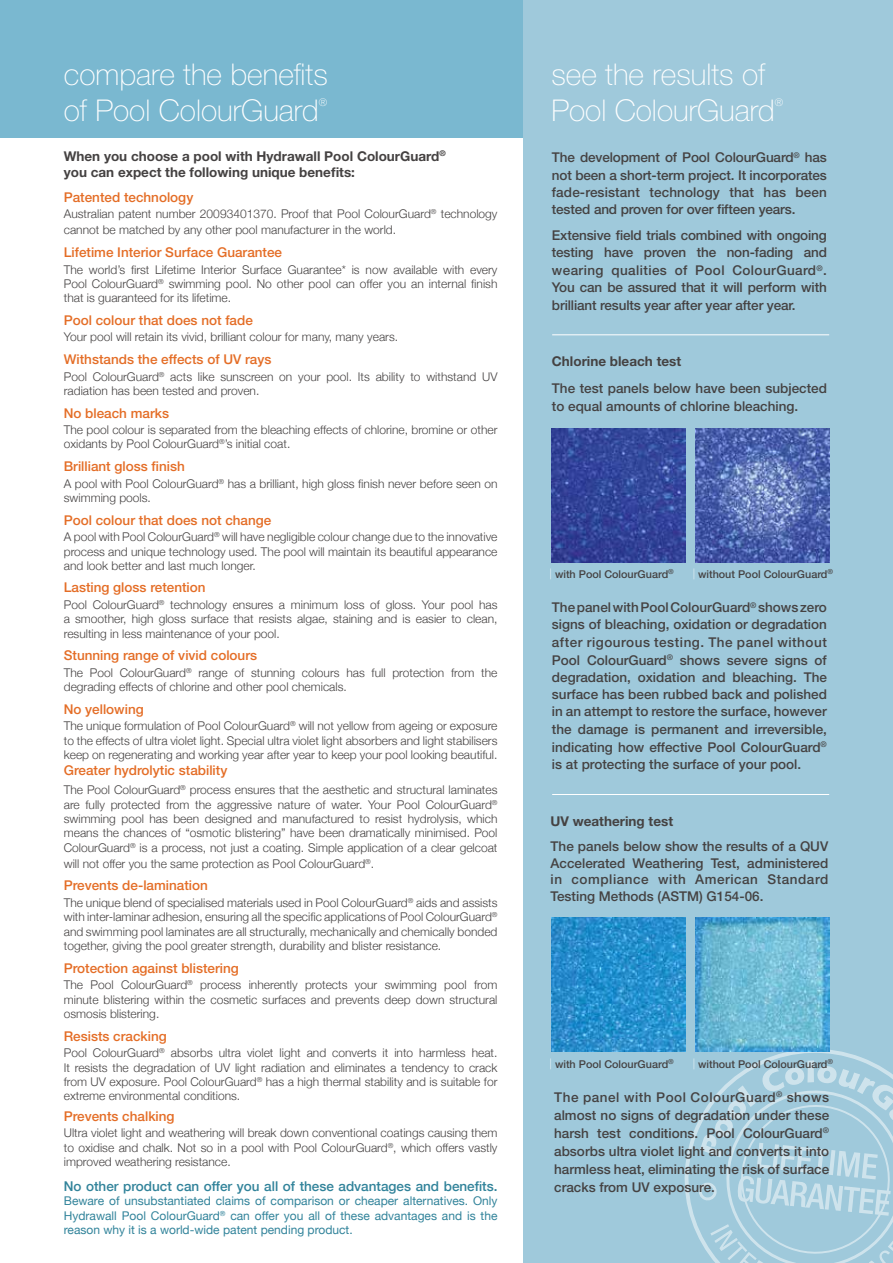
<style>
.page{position:relative;width:893px;height:1263px;background:#fff}
.page>*{position:absolute;margin:0;border:0;box-sizing:border-box;transform-origin:0 0}
.t1{font:100 30px/36px "Helvetica Neue LT Std";color:#fff}
.t2{font:500 13.5px/17.4px "Helvetica Neue LT Std";color:#454242;text-align:justify}
.t3{font:500 13.5px "Helvetica Neue LT Std";color:#e46d26}
.t4{font:700 13.5px/16.2px "Helvetica Neue LT Std";color:#454242}
.t5{font:500 13.5px "Helvetica Neue";color:#31839a}
.t6{font:300 12px/14.4px "Helvetica Neue";color:#454242;text-align:justify}
.t7{font:12px/14.4px "Helvetica Neue";color:#31839a;text-align:justify}
.t8{font:500 10.8px "Helvetica Neue LT Std";color:#454242}
.t9{font:100 10.5px "Helvetica Neue LT Std";color:#fff}
.s1{font-weight:100;color:#fff}
</style>
<div class="page">
<div style="left:0;top:0;width:541px;height:138px;background:#7ab8d0"></div>
<div style="left:523px;top:0;width:370px;height:1263px;background:#9fc9db"></div>
<svg style="left:684px;top:1034px;width:183px;height:200px"></svg>
<svg style="left:697px;top:1060px;width:196px;height:203px"></svg>
<hr style="left:552px;top:794px;width:277px;height:1px;background:#fff">
<hr style="left:552px;top:334px;width:277px;height:1px;background:#fff">
<img style="left:695px;top:429px;width:134px;height:133px">
<img style="left:695px;top:918px;width:134px;height:134px">
<img style="left:552px;top:429px;width:133px;height:133px">
<img style="left:552px;top:918px;width:133px;height:134px">
<h1 class="t1" style="left:64px;top:57px;width:265px">compare the benefits of Pool ColourGuard</h1>
<p class="t9" style="left:319px;top:96px;width:10px">®</p>
<p class="t4" style="left:64px;top:148px;width:383px">When you choose a pool with Hydrawall Pool ColourGuard<sup>® </sup>you can expect the following unique benefits:</p>
<p class="t3" style="left:64px;top:189px;width:131px">Patented technology</p>
<p class="t6" style="left:64px;top:206px;width:435px;line-height:16.2px">Australian patent number 20093401370. Proof that Pool ColourGuard<sup>®</sup> technology cannot be matched by any other pool manufacturer in the world.</p>
<p class="t3" style="left:64px;top:244px;width:220px">Lifetime Interior Surface Guarantee</p>
<p class="t6" style="left:64px;top:262px;width:435px">The world’s first Lifetime Interior Surface Guarantee* is now available with every Pool ColourGuard<sup>®</sup> swimming pool. No other pool can offer you an internal finish that is guaranteed for its lifetime.</p>
<p class="t3" style="left:64px;top:312px;width:191px">Pool colour that does not fade</p>
<p class="t6" style="left:64px;top:330px;width:336px">Your pool will retain its vivid, brilliant colour for many, many years.</p>
<p class="t3" style="left:64px;top:351px;width:209px">Withstands the effects of UV rays</p>
<p class="t6" style="left:64px;top:369px;width:435px">Pool ColourGuard<sup>®</sup> acts like sunscreen on your pool. Its ability to withstand UV radiation has been tested and proven.</p>
<p class="t3" style="left:64px;top:405px;width:107px">No bleach marks</p>
<p class="t6" style="left:64px;top:422px;width:435px">The pool colour is separated from the bleaching effects of chlorine, bromine or other oxidants by Pool ColourGuard<sup>®</sup>’s initial coat.</p>
<p class="t3" style="left:64px;top:458px;width:123px">Brilliant gloss finish</p>
<p class="t6" style="left:64px;top:476px;width:435px">A pool with Pool ColourGuard<sup>®</sup> has a brilliant, high gloss finish never before seen on swimming pools.</p>
<p class="t3" style="left:64px;top:512px;width:209px">Pool colour that does not change</p>
<p class="t6" style="left:64px;top:529px;width:435px">A pool with Pool ColourGuard<sup>®</sup> will have negligible colour change due to the innovative process and unique technology used. The pool will maintain its beautiful appearance and look better and last much longer.</p>
<p class="t3" style="left:64px;top:580px;width:143px">Lasting gloss retention</p>
<p class="t6" style="left:64px;top:597px;width:435px">Pool ColourGuard<sup>®</sup> technology ensures a minimum loss of gloss. Your pool has a smoother, high gloss surface that resists algae, staining and is easier to clean, resulting in less maintenance of your pool.</p>
<p class="t3" style="left:64px;top:647px;width:195px">Stunning range of vivid colours</p>
<p class="t6" style="left:64px;top:665px;width:435px">The Pool ColourGuard<sup>®</sup> range of stunning colours has full protection from the degrading effects of chlorine and other pool chemicals.</p>
<p class="t3" style="left:64px;top:701px;width:82px">No yellowing</p>
<p class="t6" style="left:64px;top:719px;width:435px">The unique formulation of Pool ColourGuard<sup>®</sup> will not yellow from ageing or exposure to the effects of ultra violet light. Special ultra violet light absorbers and light stabilisers keep on regenerating and working year after year to keep your pool looking beautiful.</p>
<p class="t3" style="left:64px;top:762px;width:165px">Greater hydrolytic stability</p>
<p class="t6" style="left:64px;top:782px;width:435px">The Pool ColourGuard<sup>®</sup> process ensures that the aesthetic and structural laminates are fully protected from the aggressive nature of water. Your Pool ColourGuard<sup>® </sup>swimming pool has been designed and manufactured to resist hydrolysis, which means the chances of “osmotic blistering” have been dramatically minimised. Pool ColourGuard<sup>®</sup> is a process, not just a coating. Simple application of a clear gelcoat</p>
<p class="t6" style="left:64px;top:856px;width:312px">will not offer you the same protection as Pool ColourGuard<sup>®</sup>.</p>
<p class="t3" style="left:64px;top:878px;width:146px">Prevents de-lamination</p>
<p class="t6" style="left:64px;top:895px;width:435px">The unique blend of specialised materials used in Pool ColourGuard<sup>®</sup> aids and assists with inter-laminar adhesion, ensuring all the specific applications of Pool ColourGuard<sup>® </sup>and swimming pool laminates are all structurally, mechanically and chemically bonded together, giving the pool greater strength, durability and blister resistance.</p>
<p class="t3" style="left:64px;top:960px;width:177px">Protection against blistering</p>
<p class="t6" style="left:64px;top:977px;width:435px">The Pool ColourGuard<sup>®</sup> process inherently protects your swimming pool from minute blistering within the cosmetic surfaces and prevents deep down structural osmosis blistering.</p>
<p class="t3" style="left:64px;top:1028px;width:105px">Resists cracking</p>
<p class="t6" style="left:64px;top:1045px;width:435px">Pool ColourGuard<sup>®</sup> absorbs ultra violet light and converts it into harmless heat.<br>It resists the degradation of UV light radiation and eliminates a tendency to crack from UV exposure. Pool ColourGuard<sup>®</sup> has a high thermal stability and is suitable for extreme environmental conditions.</p>
<p class="t3" style="left:64px;top:1108px;width:112px">Prevents chalking</p>
<p class="t6" style="left:64px;top:1126px;width:435px">Ultra violet light and weathering will break down conventional coatings causing them to oxidise and chalk. Not so in a pool with Pool ColourGuard<sup>®</sup>, which offers vastly improved weathering resistance.</p>
<p class="t5" style="left:64px;top:1178px;width:435px">No other product can offer you all of these advantages and benefits.</p>
<p class="t7" style="left:64px;top:1194px;width:435px">Beware of unsubstantiated claims of comparison or cheaper alternatives. Only Hydrawall Pool ColourGuard<sup>®</sup> can offer you all of these advantages and is the reason why it is a world-wide patent pending product.</p>
<h1 class="t1" style="left:551px;top:57px;width:225px">see the results of<br>Pool ColourGuard</h1>
<p class="t9" style="left:775px;top:96px;width:10px">®</p>
<p class="t2" style="left:552px;top:149px;width:276px">The development of Pool ColourGuard<sup>®</sup> has not been a short-term project. It incorporates fade-resistant technology that has been tested and proven for over fifteen years.</p>
<p class="t2" style="left:552px;top:226px;width:276px">Extensive field trials combined with ongoing testing have proven the non-fading and wearing qualities of Pool ColourGuard<sup>®</sup>.<br>You can be assured that it will perform with brilliant results year after year after year.</p>
<p class="t4" style="left:552px;top:353px;width:131px">Chlorine bleach test</p>
<p class="t2" style="left:552px;top:379px;width:276px;line-height:18px">The test panels below have been subjected to equal amounts of chlorine bleaching.</p>
<p class="t8" style="left:550px;top:568px;width:126px"><span class="s1">|</span> with Pool ColourGuard<sup>®</sup></p>
<p class="t8" style="left:693px;top:568px;width:142px"><span class="s1">|</span> without Pool ColourGuard<sup>®</sup></p>
<p class="t2" style="left:552px;top:598px;width:276px">The panel with Pool ColourGuard<sup>®</sup> shows zero signs of bleaching, oxidation or degradation after rigourous testing. The panel without Pool ColourGuard<sup>®</sup> shows severe signs of degradation, oxidation and bleaching. The surface has been rubbed back and polished in an attempt to restore the surface, however the damage is permanent and irreversible, indicating how effective Pool ColourGuard<sup>® </sup>is at protecting the surface of your pool.</p>
<p class="t4" style="left:551px;top:813px;width:124px">UV weathering test</p>
<p class="t2" style="left:551px;top:838px;width:279px;line-height:16.5px">The panels below show the results of a QUV Accelerated Weathering Test, administered in compliance with American Standard Testing Methods (ASTM) G154-06.</p>
<p class="t8" style="left:550px;top:1058px;width:126px"><span class="s1">|</span> with Pool ColourGuard<sup>®</sup></p>
<p class="t8" style="left:693px;top:1058px;width:142px"><span class="s1">|</span> without Pool ColourGuard<sup>®</sup></p>
<p class="t2" style="left:554px;top:1088px;width:277px;line-height:18px">The panel with Pool ColourGuard<sup>®</sup> shows almost no signs of degradation under these harsh test conditions. Pool ColourGuard<sup>® </sup>absorbs ultra violet light and converts it into harmless heat, eliminating the risk of surface cracks from UV exposure.</p>
</div>
